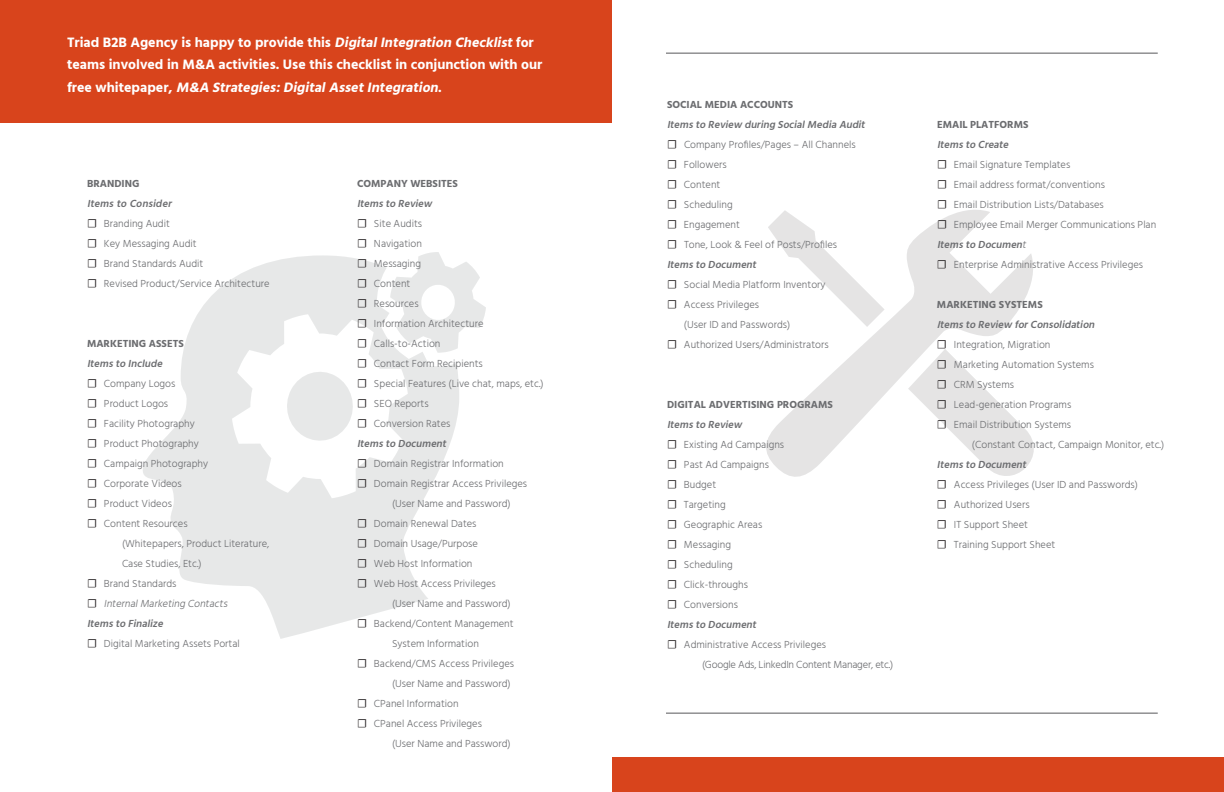
<style>
.page{position:relative;width:1224px;height:792px;background:#fff}
.page>*{position:absolute;margin:0;border:0;box-sizing:border-box;transform-origin:0 0}
.t1{font:700 14px/22.4px "Hind";color:#fff}
.t2{font:300 10.5px/20px "Hind";color:#6c6d70}
.t3{font:italic 600 10.5px "Hind";color:#6c6d70}
.t4{font:700 10.5px "Hind";color:#6c6d70}
.t5{font:300 10.5px/20px "Hind";letter-spacing:-.02em;color:#6c6d70}
.t6{font:italic 300 10.5px "Hind";color:#6c6d70}
.s1{font-style:italic}
.s2{font-family:"Minion Pro";font-weight:400;font-size:12px;color:#231f20}
.s3{font-family:"Minion Pro";font-weight:400;font-style:normal;font-size:12px;color:#231f20}
.s4{font-weight:300}
</style>
<div class="page">
<svg style="left:766px;top:210px;width:268px;height:267px"></svg>
<svg style="left:143px;top:255px;width:316px;height:384px;fill:#e7e8e8"></svg>
<svg style="left:390px;top:252px;width:96px;height:101px"></svg>
<div style="left:0;top:0;width:612px;height:122px;background:#d8441c"></div>
<div style="left:612px;top:757px;width:612px;height:35px;background:#d8441c"></div>
<hr style="left:666px;top:713px;width:492px;height:1px;background:#57585a">
<hr style="left:666px;top:53px;width:492px;height:1px;background:#57585a">
<p class="t1" style="left:67px;top:31px;width:477px">Triad B2B Agency is happy to provide this <span class="s1">DigitalIntegration Checklist</span>for teams involved in M&amp;A activities. Use this checklist in conjunction with our f r e e w h i t e p a p e r, <span class="s1">M&amp;A Strategies:DigitalAssetIntegration</span>.</p>
<p class="t4" style="left:87px;top:177px;width:54px">BRANDING</p>
<p class="t3" style="left:87px;top:196px;width:89px">Itemsto Consider</p>
<p class="t2" style="left:87px;top:214px;width:84px"><span class="s2">☐</span> Branding Audit</p>
<p class="t2" style="left:87px;top:234px;width:111px"><span class="s2">☐</span> Key Messaging Audit</p>
<p class="t2" style="left:87px;top:254px;width:118px"><span class="s2">☐</span> Brand Standards Audit</p>
<p class="t2" style="left:87px;top:274px;width:184px"><span class="s2">☐</span> Revised Product/Service Architecture</p>
<p class="t4" style="left:87px;top:337px;width:98px">MARKETING ASSETS</p>
<p class="t3" style="left:87px;top:356px;width:80px">Itemsto Include</p>
<p class="t2" style="left:87px;top:374px;width:90px"><span class="s2">☐</span> Company Logos</p>
<p class="t2" style="left:87px;top:394px;width:83px"><span class="s2">☐</span> Product Logos</p>
<p class="t2" style="left:87px;top:414px;width:109px"><span class="s2">☐</span> Facility Photography</p>
<p class="t2" style="left:87px;top:434px;width:113px"><span class="s2">☐</span> Product Photography</p>
<p class="t2" style="left:87px;top:454px;width:123px"><span class="s2">☐</span> Campaign Photography</p>
<p class="t2" style="left:87px;top:474px;width:96px"><span class="s2">☐</span> Corporate Videos</p>
<p class="t2" style="left:87px;top:494px;width:86px"><span class="s2">☐</span> Product Videos</p>
<p class="t2" style="left:122px;top:514px;width:149px;text-indent:-35px"><span class="s2">☐</span> Content Resources<br>(Whitepapers, Product Literature,<br>Case Studies, Etc.)</p>
<p class="t2" style="left:87px;top:574px;width:91px"><span class="s2">☐</span> Brand Standards</p>
<p class="t6" style="left:87px;top:597px;width:144px"><span class="s3">☐</span> InternalMarketing Contacts</p>
<p class="t3" style="left:87px;top:616px;width:80px">Itemsto Finalize</p>
<p class="t2" style="left:87px;top:634px;width:154px"><span class="s2">☐</span> Digital Marketing Assets Portal</p>
<p class="t4" style="left:357px;top:177px;width:103px">COMPANY WEBSITES</p>
<p class="t3" style="left:357px;top:196px;width:79px">Itemsto Review</p>
<p class="t2" style="left:357px;top:214px;width:67px"><span class="s2">☐</span> Site Audits</p>
<p class="t2" style="left:357px;top:234px;width:66px"><span class="s2">☐</span> Navigation</p>
<p class="t2" style="left:357px;top:254px;width:66px"><span class="s2">☐</span> Messaging</p>
<p class="t2" style="left:357px;top:274px;width:55px"><span class="s2">☐</span> Content</p>
<p class="t2" style="left:357px;top:294px;width:63px"><span class="s2">☐</span> Resources</p>
<p class="t2" style="left:357px;top:314px;width:128px"><span class="s2">☐</span> Information Architecture</p>
<p class="t2" style="left:357px;top:334px;width:85px"><span class="s2">☐</span> Calls-to-Action</p>
<p class="t2" style="left:357px;top:354px;width:127px"><span class="s2">☐</span> Contact Form Recipients</p>
<p class="t2" style="left:357px;top:374px;width:188px"><span class="s2">☐</span> Special Features (Live chat, maps, etc.)</p>
<p class="t2" style="left:357px;top:394px;width:73px"><span class="s2">☐</span> SEO Reports</p>
<p class="t2" style="left:357px;top:414px;width:95px"><span class="s2">☐</span> Conversion Rates</p>
<p class="t3" style="left:357px;top:436px;width:93px">Itemsto Document</p>
<p class="t2" style="left:357px;top:454px;width:148px"><span class="s2">☐</span> Domain Registrar Information</p>
<p class="t2" style="left:392px;top:474px;width:137px;text-indent:-35px"><span class="s2">☐</span> Domain Registrar Access Privileges (User Name and Password)</p>
<p class="t2" style="left:357px;top:514px;width:121px"><span class="s2">☐</span> Domain Renewal Dates</p>
<p class="t2" style="left:357px;top:534px;width:122px"><span class="s2">☐</span> Domain Usage/Purpose</p>
<p class="t2" style="left:357px;top:554px;width:117px"><span class="s2">☐</span> Web Host Information</p>
<p class="t2" style="left:392px;top:574px;width:120px;text-indent:-35px"><span class="s2">☐</span> Web Host Access Privileges (User Name and Password)</p>
<p class="t2" style="left:357px;top:614px;width:158px;text-align:center"><span class="s2">☐</span> Backend/Content Management<br>System Information</p>
<p class="t2" style="left:392px;top:654px;width:124px;text-indent:-35px"><span class="s2">☐</span> Backend/CMS Access Privileges (User Name and Password)</p>
<p class="t2" style="left:357px;top:694px;width:103px"><span class="s2">☐</span> CPanel Information</p>
<p class="t2" style="left:392px;top:714px;width:120px;text-indent:-35px"><span class="s2">☐</span> CPanel Access Privileges<br>(User Name and Password)</p>
<p class="t4" style="left:667px;top:98px;width:128px">SOCIAL MEDIA ACCOUNTS</p>
<p class="t3" style="left:667px;top:117px;width:202px">Itemsto Review during SocialMedia Audit</p>
<p class="t2" style="left:667px;top:135px;width:190px"><span class="s2">☐</span> Company Profiles/Pages – All Channels</p>
<p class="t2" style="left:667px;top:155px;width:61px"><span class="s2">☐</span> Followers</p>
<p class="t2" style="left:667px;top:175px;width:55px"><span class="s2">☐</span> Content</p>
<p class="t2" style="left:667px;top:195px;width:67px"><span class="s2">☐</span> Scheduling</p>
<p class="t2" style="left:667px;top:215px;width:74px"><span class="s2">☐</span> Engagement</p>
<p class="t2" style="left:667px;top:235px;width:172px"><span class="s2">☐</span> Tone, Look &amp; Feel of Posts/Profiles</p>
<p class="t3" style="left:667px;top:257px;width:93px">Itemsto Document</p>
<p class="t2" style="left:667px;top:275px;width:160px"><span class="s2">☐</span> Social Media Platform Inventory</p>
<p class="t2" style="left:667px;top:295px;width:94px"><span class="s2">☐</span> Access Privileges</p>
<p class="t2" style="left:684px;top:315px;width:108px">(User ID and Passwords)</p>
<p class="t2" style="left:667px;top:335px;width:163px"><span class="s2">☐</span> Authorized Users/Administrators</p>
<p class="t4" style="left:667px;top:398px;width:167px">DIGITAL ADVERTISING PROGRAMS</p>
<p class="t3" style="left:667px;top:417px;width:79px">Itemsto Review</p>
<p class="t2" style="left:667px;top:435px;width:119px"><span class="s2">☐</span> Existing Ad Campaigns</p>
<p class="t2" style="left:667px;top:455px;width:104px"><span class="s2">☐</span> Past Ad Campaigns</p>
<p class="t2" style="left:667px;top:475px;width:51px"><span class="s2">☐</span> Budget</p>
<p class="t2" style="left:667px;top:495px;width:60px"><span class="s2">☐</span> Targeting</p>
<p class="t2" style="left:667px;top:515px;width:97px"><span class="s2">☐</span> Geographic Areas</p>
<p class="t2" style="left:667px;top:535px;width:66px"><span class="s2">☐</span> Messaging</p>
<p class="t2" style="left:667px;top:555px;width:67px"><span class="s2">☐</span> Scheduling</p>
<p class="t2" style="left:667px;top:575px;width:82px"><span class="s2">☐</span> Click-throughs</p>
<p class="t2" style="left:667px;top:595px;width:72px"><span class="s2">☐</span> Conversions</p>
<p class="t3" style="left:667px;top:617px;width:93px">Itemsto Document</p>
<p class="t5" style="left:702px;top:635px;width:193px;text-indent:-35px"><span class="s2">☐</span> Administrative Access Privileges<br>(Google Ads, LinkedIn Content Manager, etc.)</p>
<p class="t4" style="left:937px;top:118px;width:93px">EMAIL PLATFORMS</p>
<p class="t3" style="left:937px;top:137px;width:76px">Itemsto Create</p>
<p class="t2" style="left:937px;top:155px;width:135px"><span class="s2">☐</span> Email Signature Templates</p>
<p class="t2" style="left:937px;top:175px;width:170px"><span class="s2">☐</span> Email address format/conventions</p>
<p class="t2" style="left:937px;top:195px;width:168px"><span class="s2">☐</span> Email Distribution Lists/Databases</p>
<p class="t2" style="left:937px;top:215px;width:221px"><span class="s2">☐</span> Employee Email Merger Communications Plan</p>
<p class="t3" style="left:937px;top:237px;width:93px">Itemsto Documen<span class="s4">t</span></p>
<p class="t2" style="left:937px;top:255px;width:208px"><span class="s2">☐</span> Enterprise Administrative Access Privileges</p>
<p class="t4" style="left:937px;top:298px;width:107px">MARKETING SYSTEMS</p>
<p class="t3" style="left:937px;top:317px;width:162px">Itemsto Review forConsolidation</p>
<p class="t2" style="left:937px;top:335px;width:115px"><span class="s2">☐</span> Integration, Migration</p>
<p class="t2" style="left:937px;top:355px;width:159px"><span class="s2">☐</span> Marketing Automation Systems</p>
<p class="t2" style="left:937px;top:375px;width:79px"><span class="s2">☐</span> CRM Systems</p>
<p class="t2" style="left:937px;top:395px;width:136px"><span class="s2">☐</span> Lead-generation Programs</p>
<p class="t2" style="left:972px;top:415px;width:194px;text-indent:-35px"><span class="s2">☐</span> Email Distribution Systems<br>(Constant Contact, Campaign Monitor, etc.)</p>
<p class="t3" style="left:937px;top:457px;width:93px">Itemsto Document</p>
<p class="t2" style="left:937px;top:475px;width:202px"><span class="s2">☐</span> Access Privileges (User ID and Passwords)</p>
<p class="t2" style="left:937px;top:495px;width:94px"><span class="s2">☐</span> Authorized Users</p>
<p class="t2" style="left:937px;top:515px;width:92px"><span class="s2">☐</span> IT Support Sheet</p>
<p class="t2" style="left:937px;top:535px;width:120px"><span class="s2">☐</span> Training Support Sheet</p>
</div>
